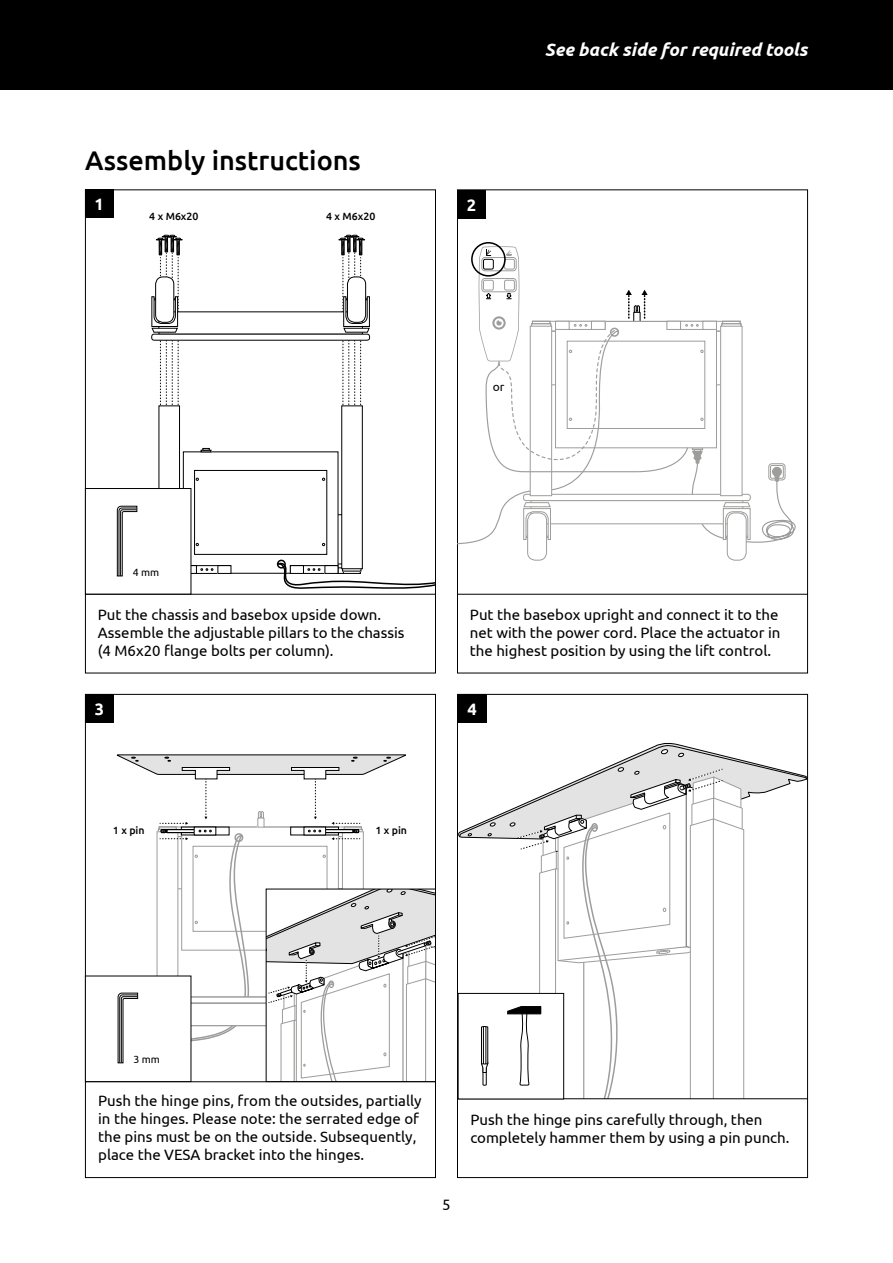
<style>
.page{position:relative;width:893px;height:1263px;background:#fff}
.page>*{position:absolute;margin:0;border:0;box-sizing:border-box;transform-origin:0 0}
.t1{font:500 27px "Ubuntu";color:#000}
.t2{font:italic 700 18px "Ubuntu";color:#fff}
.t3{font:700 16.5px "Ubuntu";color:#fff}
.t4{font:15px/18px "Ubuntu";color:#000}
.t5{font:12px "Ubuntu";color:#000}
.t6{font:500 10.5px "Ubuntu";color:#000}
.t7{font:10.5px "Ubuntu";color:#000}
</style>
<div class="page">
<div style="left:0;top:0;width:893px;height:89px;background:#000"></div>
<svg style="left:459px;top:594px;width:347px;height:1px"></svg>
<div style="left:85px;top:189px;width:28px;height:29px;background:#000"></div>
<div style="left:457px;top:190px;width:29px;height:28px;background:#000"></div>
<svg style="left:151px;top:235px;width:31px;height:182px"></svg>
<div style="left:152px;top:334px;width:218px;height:6px;background:#fff;border-radius:2px"></div>
<div style="left:151px;top:334px;width:219px;height:7px;border:1px solid #000;border-radius:2px"></div>
<svg style="left:339px;top:235px;width:31px;height:170px"></svg>
<div style="left:194px;top:470px;width:133px;height:85px;border:1px solid #000"></div>
<div style="left:159px;top:406px;width:21px;height:163px;background:#fff"></div>
<div style="left:159px;top:405px;width:21px;height:164px;border:1px solid #000"></div>
<div style="left:341px;top:405px;width:22px;height:164px;border:1px solid #000"></div>
<svg style="left:201px;top:448px;width:10px;height:4px"></svg>
<div style="left:727px;top:512px;width:20px;height:48px;border:1px solid #9d9d9c;border-radius:8px"></div>
<div style="left:527px;top:512px;width:20px;height:48px;border:1px solid #9d9d9c;border-radius:8px"></div>
<div style="left:471px;top:242px;width:35px;height:35px;border:2px solid #000;border-radius:50%"></div>
<svg style="left:457px;top:246px;width:339px;height:299px"></svg>
<div style="left:85px;top:488px;width:106px;height:106px;background:#fff"></div>
<div style="left:85px;top:488px;width:106px;height:106px;border:1px solid #000"></div>
<svg style="left:85px;top:506px;width:351px;height:167px"></svg>
<div style="left:85px;top:694px;width:29px;height:29px;background:#000"></div>
<svg style="left:85px;top:754px;width:350px;height:423px"></svg>
<div style="left:458px;top:695px;width:28px;height:28px;background:#000"></div>
<svg style="left:457px;top:741px;width:351px;height:436px"></svg>
<h1 class="t1" style="left:85px;top:143px;width:277px">Assembly instructions</h1>
<p class="t3" style="left:94px;top:194px;width:11px">1</p>
<p class="t3" style="left:467px;top:195px;width:11px">2</p>
<p class="t6" style="left:149px;top:210px;width:51px">4 x M6x20</p>
<p class="t6" style="left:326px;top:210px;width:51px">4 x M6x20</p>
<p class="t2" style="left:545px;top:39px;width:264px">See back side for required tools</p>
<p class="t5" style="left:493px;top:379px;width:13px">or</p>
<p class="t7" style="left:133px;top:566px;width:28px">4 mm</p>
<p class="t4" style="left:98px;top:605px;width:308px">Put the chassis and basebox upside down.<br>Assemble the adjustable pillars to the chassis (4 M6x20 flange bolts per column).</p>
<p class="t3" style="left:95px;top:699px;width:11px">3</p>
<p class="t6" style="left:113px;top:823px;width:33px">1 x pin</p>
<p class="t6" style="left:375px;top:823px;width:33px">1 x pin</p>
<p class="t4" style="left:470px;top:605px;width:312px">Put the basebox upright and connect it to the net with the power cord. Place the actuator in the highest position by using the lift control.</p>
<p class="t3" style="left:467px;top:699px;width:11px">4</p>
<p class="t7" style="left:134px;top:1053px;width:28px">3 mm</p>
<p class="t4" style="left:98px;top:1091px;width:325px">Push the hinge pins, from the outsides, partially in the hinges. Please note: the serrated edge of the pins must be on the outside. Subsequently, place the VESA bracket into the hinges.</p>
<p class="t4" style="left:470px;top:1110px;width:321px">Push the hinge pins carefully through, then completely hammer them by using a pin punch.</p>
<p class="t4" style="left:442px;top:1195px;width:10px">5</p>
</div>
